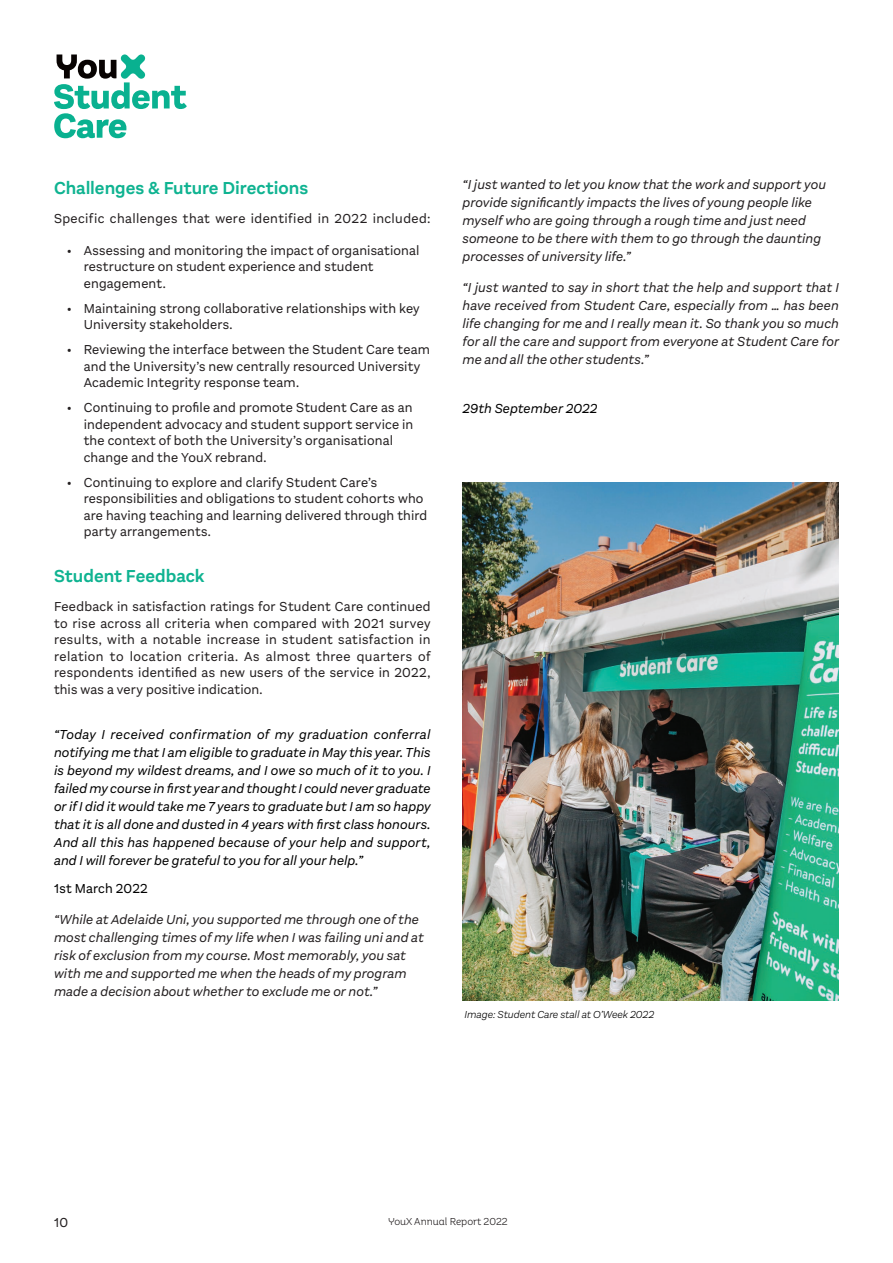
<style>
.page{position:relative;width:893px;height:1263px;background:#fff}
.page>*{position:absolute;margin:0;border:0;box-sizing:border-box;transform-origin:0 0}
.t1{font:600 18px "Aestetico";color:#0fb391}
.t2{font:13.5px/16.5px "Aestetico";letter-spacing:.015em;color:#231f20}
.t3{font:italic 13.5px/18px "Aestetico";letter-spacing:.01em;color:#231f20}
.t4{font:italic 13.5px/18px "Aestetico";letter-spacing:.01em;color:#000;text-align:justify}
.t5{font:13.5px "Aestetico";letter-spacing:.01em;color:#000}
.t6{font:italic 300 10.5px "Aestetico";color:#000}
.t7{font:300 10.5px "Aestetico Informal";color:#231f20}
</style>
<div class="page">
<svg style="left:54px;top:54px;width:133px;height:84px"></svg>
<img style="left:462px;top:482px;width:377px;height:518px">
<h1 class="t1" style="left:54px;top:177px;width:256px">Challenges &amp; Future Directions</h1>
<p class="t2" style="left:54px;top:210px;width:378px">Specific challenges that were identified in 2022 included:</p>
<p class="t2" style="left:84px;top:242px;width:337px;text-indent:-17px">• Assessing and monitoring the impact of organisational restructure on student experience and student engagement.</p>
<p class="t2" style="left:84px;top:300px;width:337px;text-indent:-17px">• Maintaining strong collaborative relationships with key<br>University stakeholders.</p>
<p class="t2" style="left:84px;top:341px;width:348px;text-indent:-17px">• Reviewing the interface between the Student Care team and the University’s new centrally resourced University<br>Academic Integrity response team.</p>
<p class="t2" style="left:84px;top:399px;width:331px;text-indent:-17px">• Continuing to profile and promote Student Care as an independent advocacy and student support service in the context of both the University’s organisational change and the YouX rebrand.</p>
<p class="t2" style="left:84px;top:474px;width:345px;text-indent:-17px">• Continuing to explore and clarify Student Care’s responsibilities and obligations to student cohorts who are having teaching and learning delivered through third party arrangements.</p>
<h1 class="t1" style="left:54px;top:565px;width:152px">Student Feedback</h1>
<p class="t2" style="left:54px;top:598px;width:378px;text-align:justify">Feedback in satisfaction ratings for Student Care continued to rise across all criteria when compared with 2021 survey results, with a notable increase in student satisfaction in relation to location criteria. As almost three quarters of respondents identified as new users of the service in 2022, this was a very positive indication.</p>
<p class="t4" style="left:54px;top:726px;width:378px">“Today I received confirmation of my graduation conferral notifying me that I am eligible to graduate in May this year. This is beyond my wildest dreams, and I owe so much of it to you. I failed my course in first year and thought I could never graduate or if I did it would take me 7 years to graduate but I am so happy that it is all done and dusted in 4 years with first class honours.<br>And all this has happened because of your help and support, and I will forever be grateful to you for all your help.”</p>
<p class="t5" style="left:54px;top:881px;width:95px">1st March 2022</p>
<p class="t3" style="left:54px;top:910px;width:371px">“While at Adelaide Uni, you supported me through one of the most challenging times of my life when I was failing uni and at risk of exclusion from my course. Most memorably, you sat with me and supported me when the heads of my program made a decision about whether to exclude me or not.”</p>
<p class="t3" style="left:462px;top:176px;width:365px">“I just wanted to let you know that the work and support you provide significantly impacts the lives of young people like myself who are going through a rough time and just need someone to be there with them to go through the daunting processes of university life.”</p>
<p class="t3" style="left:462px;top:279px;width:378px;text-align:justify">“I just wanted to say in short that the help and support that I have received from Student Care, especially from … has been life changing for me and I really mean it. So thank you so much for all the care and support from everyone at Student Care for me and all the other students.”</p>
<p class="t4" style="left:462px;top:399px;width:137px">29th September 2022</p>
<p class="t6" style="left:464px;top:1009px;width:191px">Image: Student Care stall at O’Week 2022</p>
<p class="t2" style="left:54px;top:1214px;width:16px">10</p>
<p class="t7" style="left:388px;top:1216px;width:121px">YouX Annual Report 2022</p>
</div>
